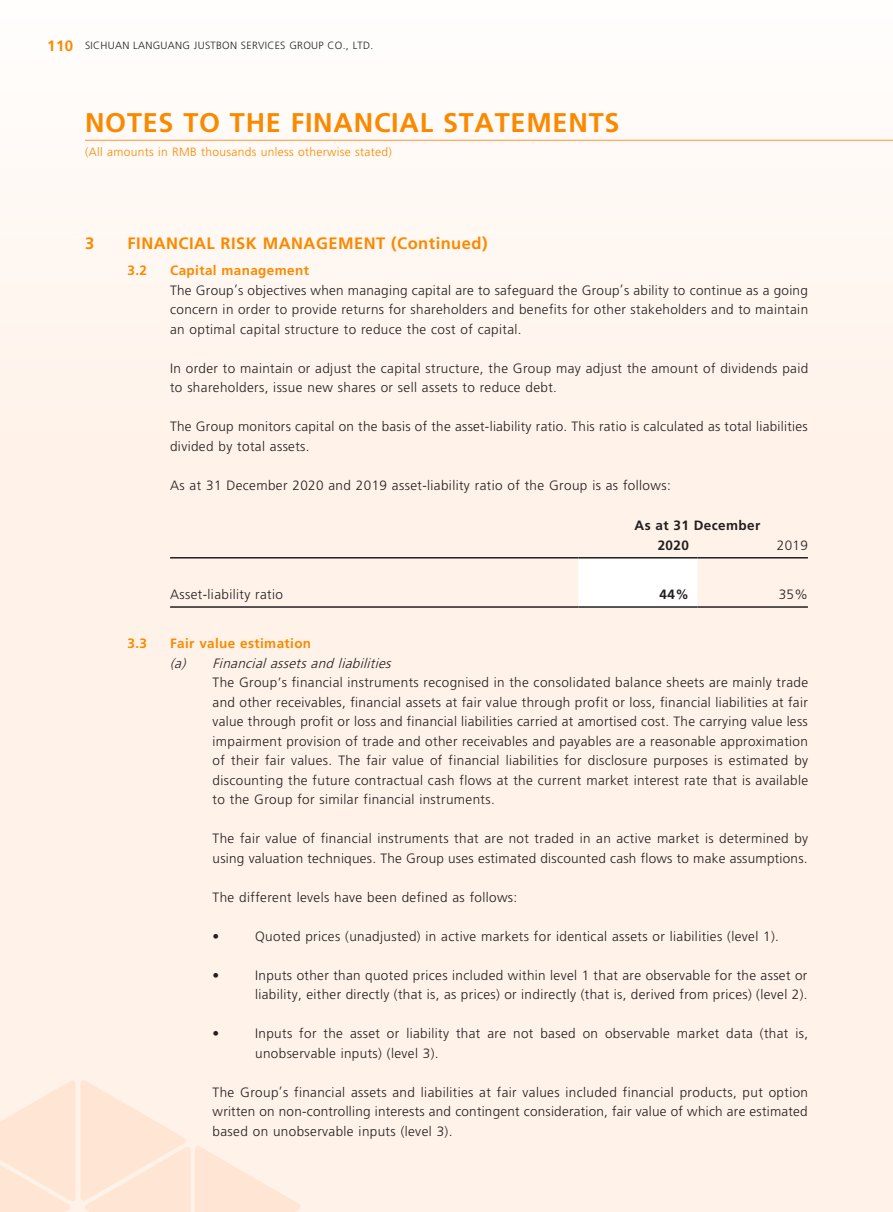
<style>
.page{position:relative;width:893px;height:1212px;background:#fff}
.page>*{position:absolute;margin:0;border:0;box-sizing:border-box;transform-origin:0 0}
.t1{font:700 27px "Frutiger LT Std";letter-spacing:.03em;color:#fa8900}
.t2{font:700 16.5px "Frutiger LT Std";letter-spacing:.03em;color:#fa8900}
.t3{font:300 13.5px/19.5px "Frutiger LT Std";letter-spacing:.03em;color:#231f20}
.t4{font:700 13.5px "Frutiger LT Std";letter-spacing:.03em;color:#fa8900}
.t5{font:italic 300 13.5px "Frutiger LT Std";color:#231f20}
.t6{font:700 13.5px/20.2px "Frutiger LT Std";letter-spacing:.03em;color:#231f20}
.t7{font:300 12px "Frutiger LT Std";letter-spacing:.03em;color:#fa8900}
.t8{font:300 10.5px "Frutiger LT Std";letter-spacing:.03em;color:#231f20}
.s1{font-weight:700;font-size:15px;color:#fa8900}
</style>
<div class="page">
<div style="left:0;top:0;width:893px;height:1212px;background:linear-gradient(to bottom,#fff9f5,#ffefe3)"></div>
<hr style="left:85px;top:140px;width:808px;height:1px;background:#ffa044">
<svg style="left:0;top:1079px;width:306px;height:133px;background:#ffeadc"></svg>
<svg style="left:578px;top:558px;width:119px;height:48px"></svg>
<hr style="left:170px;top:557px;width:408px;height:1px;background:#231f20">
<hr style="left:578px;top:557px;width:119px;height:1px;background:#231f20">
<hr style="left:697px;top:557px;width:111px;height:1px;background:#231f20">
<hr style="left:170px;top:606px;width:408px;height:2px;background:#231f20">
<hr style="left:578px;top:606px;width:119px;height:2px;background:#231f20">
<hr style="left:697px;top:606px;width:111px;height:2px;background:#231f20">
<p class="t8" style="left:47px;top:39px;width:328px"><span class="s1">110</span> SICHUAN LANGUANG JUSTBON SERVICES GROUP CO., LTD.</p>
<h1 class="t1" style="left:85px;top:107px;width:536px">NOTES TO THE FINANCIAL STATEMENTS</h1>
<p class="t7" style="left:85px;top:146px;width:308px">(All amounts in RMB thousands unless otherwise stated)</p>
<p class="t2" style="left:85px;top:233px;width:11px">3</p>
<p class="t2" style="left:128px;top:233px;width:361px">FINANCIAL RISK MANAGEMENT (Continued)</p>
<p class="t4" style="left:128px;top:263px;width:21px">3.2</p>
<p class="t4" style="left:170px;top:263px;width:140px">Capital management</p>
<p class="t3" style="left:170px;top:281px;width:640px;text-align:justify">The Group’s objectives when managing capital are to safeguard the Group’s ability to continue as a going concern in order to provide returns for shareholders and benefits for other stakeholders and to maintain an optimal capital structure to reduce the cost of capital.</p>
<p class="t3" style="left:170px;top:358px;width:640px">In order to maintain or adjust the capital structure, the Group may adjust the amount of dividends paid to shareholders, issue new shares or sell assets to reduce debt.</p>
<p class="t3" style="left:170px;top:417px;width:639px">The Group monitors capital on the basis of the asset-liability ratio. This ratio is calculated as total liabilities divided by total assets.</p>
<p class="t3" style="left:170px;top:475px;width:502px">As at 31 December 2020 and 2019 asset-liability ratio of the Group is as follows:</p>
<p class="t6" style="left:658px;top:515px;width:104px;text-indent:-23px">As at 31 December<br>2020</p>
<p class="t3" style="left:777px;top:536px;width:33px">2019</p>
<p class="t3" style="left:170px;top:585px;width:114px">Asset-liability ratio</p>
<p class="t6" style="left:660px;top:584px;width:31px">44%</p>
<p class="t3" style="left:779px;top:585px;width:31px">35%</p>
<p class="t4" style="left:128px;top:636px;width:21px">3.3</p>
<p class="t4" style="left:170px;top:636px;width:143px">Fair value estimation</p>
<p class="t5" style="left:170px;top:655px;width:226px">(a) Financialassetsand liabilities</p>
<p class="t3" style="left:213px;top:673px;width:597px;text-align:justify">The Group’s financial instruments recognised in the consolidated balance sheets are mainly trade and other receivables, financial assets at fair value through profit or loss, financial liabilities at fair value through profit or loss and financial liabilities carried at amortised cost. The carrying value less impairment provision of trade and other receivables and payables are a reasonable approximation of their fair values. The fair value of financial liabilities for disclosure purposes is estimated by discounting the future contractual cash flows at the current market interest rate that is available to the Group for similar financial instruments.</p>
<p class="t3" style="left:213px;top:829px;width:597px">The fair value of financial instruments that are not traded in an active market is determined by using valuation techniques. The Group uses estimated discounted cash flows to make assumptions.</p>
<p class="t3" style="left:213px;top:887px;width:306px">The different levels have been defined as follows:</p>
<p class="t3" style="left:213px;top:926px;width:8px">•</p>
<p class="t3" style="left:255px;top:926px;width:525px">Quoted prices (unadjusted) in active markets for identical assets or liabilities (level 1).</p>
<p class="t3" style="left:213px;top:965px;width:8px">•</p>
<p class="t3" style="left:255px;top:965px;width:554px">Inputs other than quoted prices included within level 1 that are observable for the asset or liability, either directly (that is, as prices) or indirectly (that is, derived from prices) (level 2).</p>
<p class="t3" style="left:213px;top:1024px;width:8px">•</p>
<p class="t3" style="left:255px;top:1024px;width:555px">Inputs for the asset or liability that are not based on observable market data (that is, unobservable inputs) (level 3).</p>
<p class="t3" style="left:213px;top:1082px;width:597px;text-align:justify">The Group’s financial assets and liabilities at fair values included financial products, put option written on non-controlling interests and contingent consideration, fair value of which are estimated based on unobservable inputs (level 3).</p>
</div>
